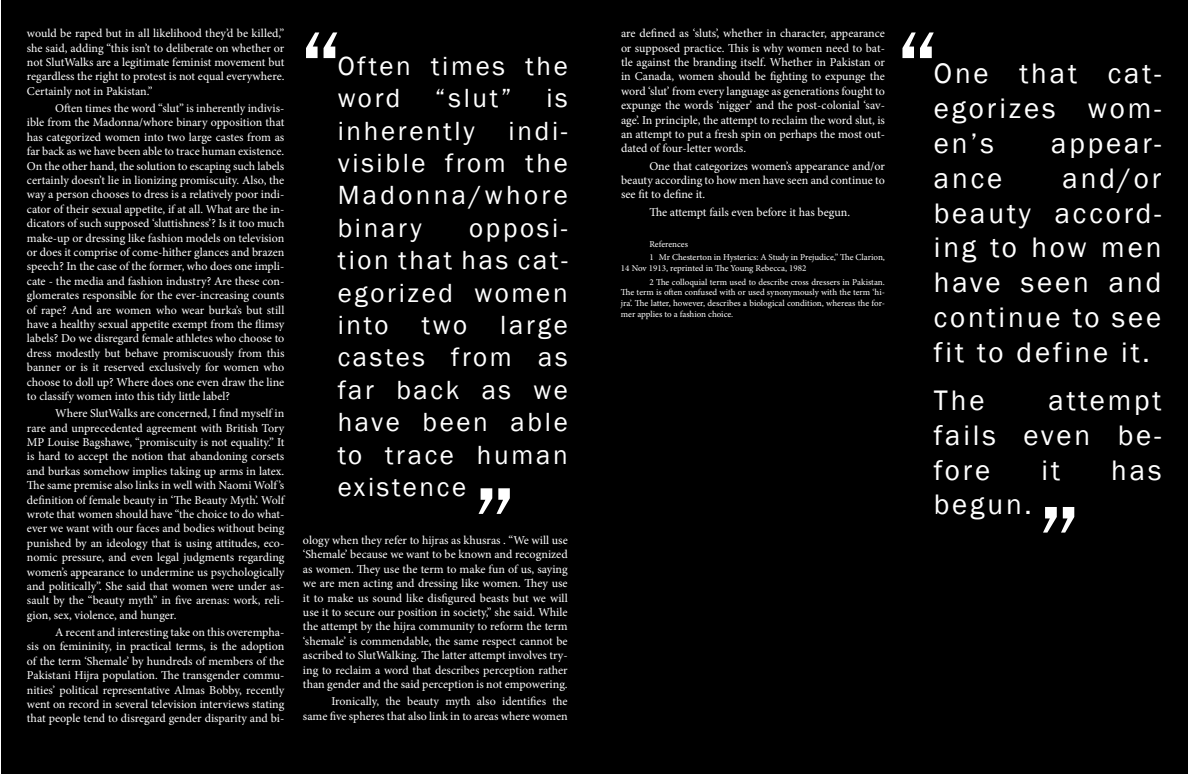
<style>
.page{position:relative;width:1188px;height:774px;background:#fff}
.page>*{position:absolute;margin:0;border:0;box-sizing:border-box;transform-origin:0 0}
.t1{font:120px "Franklin Gothic";color:#fff}
.t2{font:29px/34.8px "Franklin Gothic";letter-spacing:.1em;color:#fff;text-align:justify}
.t3{font:27px/32.4px "Franklin Gothic";letter-spacing:.1em;color:#fff;text-align:justify}
.t4{font:12px/14.4px "Minion Pro";letter-spacing:-.005em;color:#fff;text-align:justify}
.t5{font:9px/13.6px "Minion Pro";color:#fff}
</style>
<div class="page">
<div style="left:1px;top:0;width:1187px;height:774px;background:#000"></div>
<p class="t4" style="left:27px;top:26px;width:259px">would be raped but in all likelihood they’d be killed,” she said, adding “this isn’t to deliberate on whether or not SlutWalks are a legitimate feminist movement but regardless the right to protest is not equal everywhere.<br>Certainly not in Pakistan.”</p>
<p class="t4" style="left:27px;top:101px;width:259px;text-indent:28px">Often times the word “slut” is inherently indivis&shy;ible from the Madonna/whore binary opposition that has categorized women into two large castes from as far back as we have been able to trace human existence.<br>On the other hand, the solution to escaping such labels certainly doesn’t lie in lionizing promiscuity. Also, the way a person chooses to dress is a relatively poor indi&shy;cator of their sexual appetite, if at all. What are the in&shy;dicators of such supposed ‘sluttishness’? Is it too much make-up or dressing like fashion models on television or does it comprise of come-hither glances and brazen speech? In the case of the former, who does one impli&shy;cate - the media and fashion industry? Are these con&shy;glomerates responsible for the ever-increasing counts of rape? And are women who wear burka’s but still have a healthy sexual appetite exempt from the flimsy labels? Do we disregard female athletes who choose to dress modestly but behave promiscuously from this banner or is it reserved exclusively for women who choose to doll up? Where does one even draw the line to classify women into this tidy little label?</p>
<p class="t4" style="left:27px;top:406px;width:259px;text-indent:28px">Where SlutWalks are concerned, I find myself in rare and unprecedented agreement with British Tory MP Louise Bagshawe, “promiscuity is not equality.” It is hard to accept the notion that abandoning corsets and burkas somehow implies taking up arms in latex.<br>The same premise also links in well with Naomi Wolf ’s definition of female beauty in ‘The Beauty Myth’. Wolf wrote that women should have “the choice to do what&shy;ever we want with our faces and bodies without being punished by an ideology that is using attitudes, eco&shy;nomic pressure, and even legal judgments regarding women’s appearance to undermine us psychologically and politically”. She said that women were under as&shy;sault by the “beauty myth” in five arenas: work, reli&shy;gion, sex, violence, and hunger.</p>
<p class="t4" style="left:27px;top:625px;width:259px;text-indent:28px">A recent and interesting take on this overempha&shy;sis on femininity, in practical terms, is the adoption of the term ‘Shemale’ by hundreds of members of the Pakistani Hijra population. The transgender commu&shy;nities’ political representative Almas Bobby, recently went on record in several television interviews stating that people tend to disregard gender disparity and bi-</p>
<h1 class="t1" style="left:297px;top:-2px;width:50px">“</h1>
<h3 class="t3" style="left:338px;top:50px;width:232px">Often times the word</h3>
<h3 class="t3" style="left:435px;top:82px;width:78px">“slut”</h3>
<h3 class="t3" style="left:546px;top:82px;width:23px">is</h3>
<h3 class="t3" style="left:338px;top:115px;width:139px">inherently</h3>
<h3 class="t3" style="left:338px;top:115px;width:232px;text-indent:171px">indi&shy;visible from the Madonna/whore binary</h3>
<h3 class="t3" style="left:338px;top:212px;width:232px;text-indent:131px">opposi&shy;tion that has cat&shy;egorized women into two large castes from as far back as we have been able to trace human existence</h3>
<h1 class="t1" style="left:470px;top:454px;width:50px">”</h1>
<p class="t4" style="left:303px;top:533px;width:266px">ology when they refer to hijras as khusras . “We will use ‘Shemale’ because we want to be known and recognized as women. They use the term to make fun of us, saying we are men acting and dressing like women. They use it to make us sound like disfigured beasts but we will use it to secure our position in society,” she said. While the attempt by the hijra community to reform the term ‘shemale’ is commendable, the same respect cannot be ascribed to SlutWalking. The latter attempt involves try&shy;ing to reclaim a word that describes perception rather than gender and the said perception is not empowering.</p>
<p class="t4" style="left:303px;top:694px;width:266px;text-align:right">Ironically, the beauty myth also identifies the<br>same five spheres that also link in to areas where women</p>
<p class="t4" style="left:621px;top:26px;width:266px">are defined as ‘sluts’, whether in character, appearance or supposed practice. This is why women need to bat&shy;tle against the branding itself. Whether in Pakistan or in Canada, women should be fighting to expunge the word ‘slut’ from every language as generations fought to expunge the words ‘nigger’ and the post-colonial ‘sav&shy;age’. In principle, the attempt to reclaim the word slut, is an attempt to put a fresh spin on perhaps the most out&shy;dated of four-letter words.</p>
<p class="t4" style="left:621px;top:159px;width:265px;text-indent:28px">One that categorizes women’s appearance and/or beauty according to how men have seen and continue to see fit to define it.</p>
<p class="t4" style="left:649px;top:205px;width:202px">The attempt fails even before it has begun.</p>
<p class="t5" style="left:649px;top:237px;width:237px">References<br>1 Mr Chesterton in Hysterics: A Study in Prejudice,” The Clarion,</p>
<p class="t5" style="left:649px;top:261px;width:237px;text-indent:-28px">14 Nov 1913, reprinted in The Young Rebecca, 1982 <br>2 The colloquial term used to describe cross dressers in Pakistan.</p>
<p class="t5" style="left:621px;top:287px;width:266px;line-height:10.8px;text-align:justify">The term is often confused with or used synonymously with the term ‘hi&shy;jra’. The latter, however, describes a biological condition, whereas the for&shy;mer applies to a fashion choice.</p>
<h1 class="t1" style="left:893px;top:-2px;width:50px">“</h1>
<h2 class="t2" style="left:934px;top:57px;width:229px">One that cat&shy;egorizes wom&shy;en’s</h2>
<h2 class="t2" style="left:1051px;top:126px;width:112px">appear-</h2>
<h2 class="t2" style="left:934px;top:161px;width:229px;text-indent:129px">and/or beauty accord&shy;ing to how men have seen and continue to see fit to define it.</h2>
<h2 class="t2" style="left:934px;top:384px;width:52px">The</h2>
<h2 class="t2" style="left:934px;top:161px;width:70px">ance</h2>
<h2 class="t2" style="left:934px;top:384px;width:229px;text-indent:115px">attempt fails even be&shy;fore</h2>
<h2 class="t2" style="left:1042px;top:453px;width:20px">it</h2>
<h2 class="t2" style="left:1111px;top:453px;width:52px">has</h2>
<h2 class="t2" style="left:934px;top:488px;width:100px">begun.</h2>
<h1 class="t1" style="left:1035px;top:472px;width:50px">”</h1>
</div>
